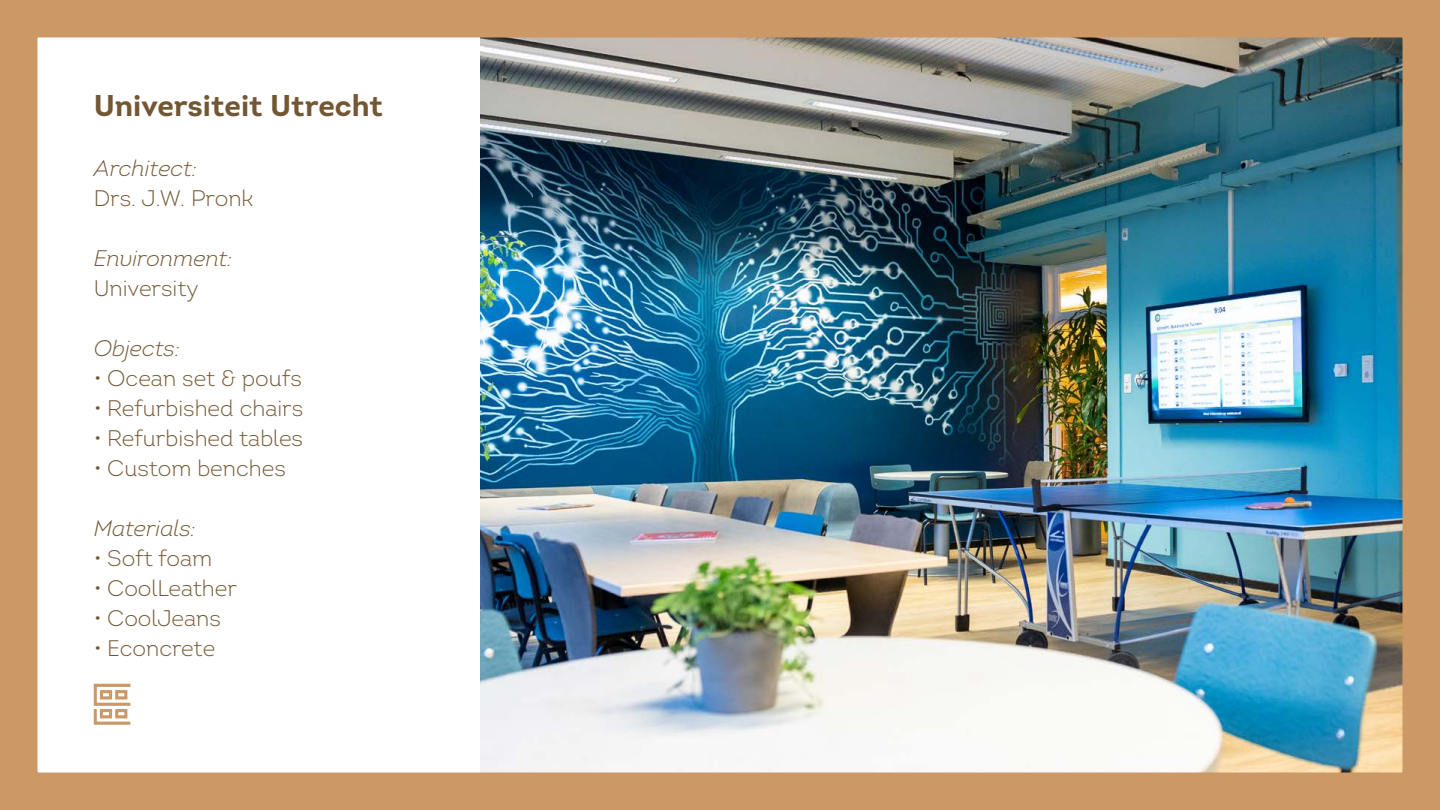
<style>
.page{position:relative;width:1440px;height:810px;background:#fff}
.page>*{position:absolute;margin:0;border:0;box-sizing:border-box;transform-origin:0 0}
.t1{font:700 30px "Intro";color:#735733}
.t2{font:300 22.5px "Intro";color:#735733}
.t3{font:italic 300 22.5px "Intro";color:#735733}
</style>
<div class="page">
<img style="left:480px;top:39px;width:921px;height:732px">
<div style="left:0;top:0;width:1440px;height:810px;border:38px solid #c96"></div>
<svg style="left:94px;top:684px;width:37px;height:41px"></svg>
<h1 class="t1" style="left:94px;top:87px;width:291px">Universiteit Utrecht</h1>
<p class="t3" style="left:94px;top:154px;width:105px">Architect:</p>
<p class="t2" style="left:94px;top:184px;width:161px">Drs. J.W. Pronk</p>
<p class="t3" style="left:94px;top:244px;width:140px">Environment:</p>
<p class="t2" style="left:94px;top:274px;width:107px">University</p>
<p class="t3" style="left:94px;top:334px;width:88px">Objects:</p>
<p class="t2" style="left:94px;top:364px;width:210px">• Ocean set &amp; poufs</p>
<p class="t2" style="left:94px;top:394px;width:211px">• Refurbished chairs</p>
<p class="t2" style="left:94px;top:424px;width:211px">• Refurbished tables</p>
<p class="t2" style="left:94px;top:454px;width:194px">• Custom benches</p>
<p class="t3" style="left:94px;top:514px;width:103px">Materials:</p>
<p class="t2" style="left:94px;top:544px;width:120px">• Soft foam</p>
<p class="t2" style="left:94px;top:574px;width:145px">• CoolLeather</p>
<p class="t2" style="left:94px;top:604px;width:129px">• CoolJeans</p>
<p class="t2" style="left:94px;top:634px;width:123px">• Econcrete</p>
</div>
